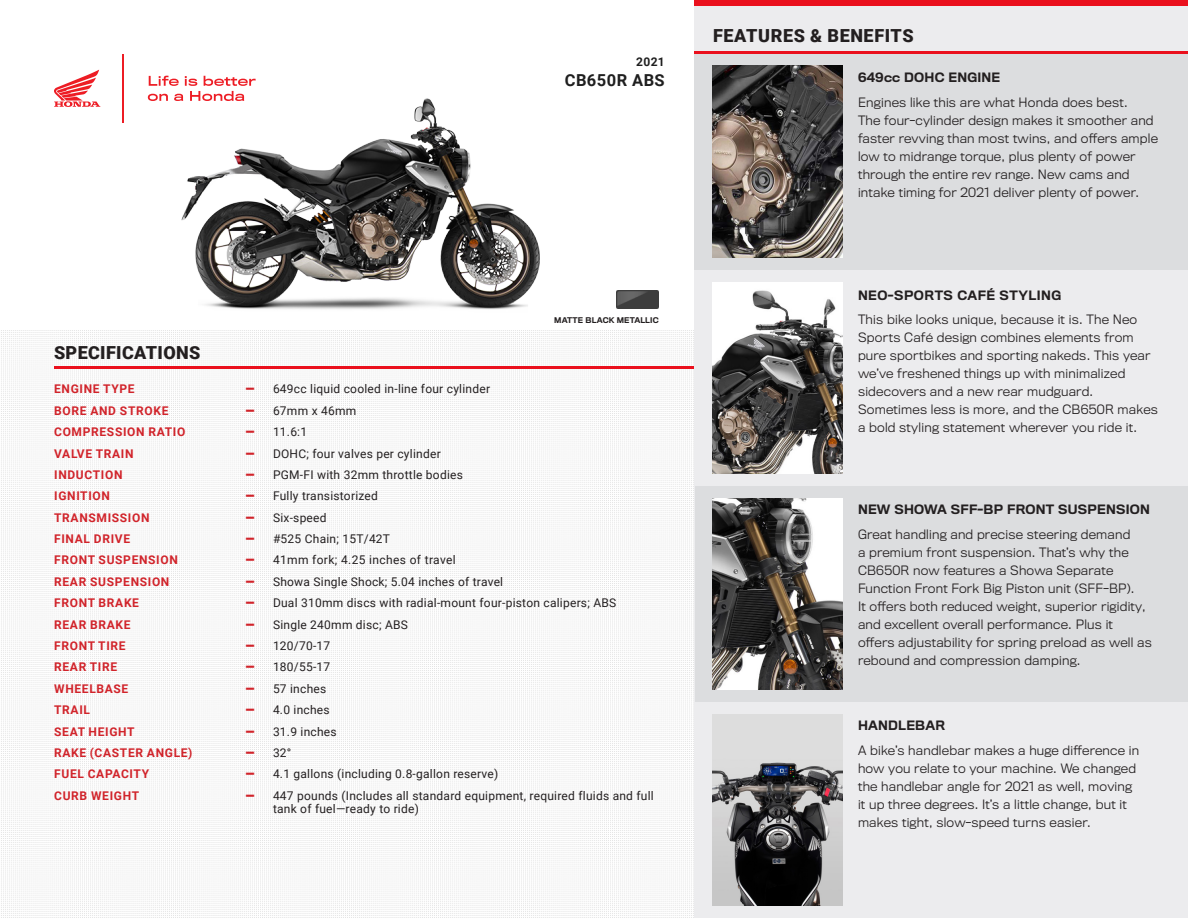
<style>
.page{position:relative;width:1188px;height:918px;background:#fff}
.page>*{position:absolute;margin:0;border:0;box-sizing:border-box;transform-origin:0 0}
.t1{font:900 18px "Roboto";letter-spacing:.02em;color:#231f20}
.t2{font:700 16.5px "Roboto";letter-spacing:.025em;color:#1f1f1f}
.FeatureBody{font:300 12px/18px "Titling Gothic FB";letter-spacing:.02em;color:#231f20}
.SPEC_LIST{font:12px/13.5px "Roboto";letter-spacing:.02em;color:#231f20}
.SPEC_LIST-2{font:700 12px "Roboto";letter-spacing:.055em;color:#d1232a}
.Feature_Headline{font:500 12px "Titling Gothic FB";letter-spacing:.02em;color:#231f20}
.Feature_Headline-2{font:500 12px "Titling Gothic FB";letter-spacing:.04em;color:#231f20}
.t3{font:700 12px "Roboto";color:#1f1f1f}
.t4{font:500 7.35px "Titling Gothic FB";letter-spacing:.02em;color:#231f20}
.s1{font-weight:700;font-size:18px;color:#d1232a}
</style>
<div class="page">
<img style="left:181px;top:98px;width:359px;height:212px">
<hr style="left:54px;top:366px;width:641px;height:3px;background:#ea101d">
<div style="left:695px;top:6px;width:493px;height:912px;background:#ececee"></div>
<div style="left:695px;top:0;width:493px;height:6px;background:#ea101d"></div>
<div style="left:695px;top:54px;width:493px;height:216px;background:#dcdddf"></div>
<div style="left:695px;top:486px;width:493px;height:216px;background:#dcdddf"></div>
<img style="left:713px;top:66px;width:130px;height:192px">
<img style="left:713px;top:282px;width:130px;height:192px">
<img style="left:713px;top:714px;width:130px;height:191px">
<img style="left:713px;top:498px;width:130px;height:192px">
<hr style="left:695px;top:51px;width:493px;height:3px;background:#ea101d">
<svg style="left:54px;top:70px;width:46px;height:37px"></svg>
<svg style="left:148px;top:76px;width:108px;height:25px"></svg>
<hr style="left:122px;top:54px;width:2px;height:69px;background:#ed1c24">
<img style="left:617px;top:291px;width:42px;height:18px">
<p class="t3" style="left:636px;top:54px;width:30px">2021</p>
<p class="t2" style="left:565px;top:69px;width:101px">CB650R ABS</p>
<p class="t1" style="left:54px;top:340px;width:148px">SPECIFICATIONS</p>
<p class="t4" style="left:554px;top:315px;width:106px">MATTE BLACK METALLIC</p>
<p class="SPEC_LIST-2" style="left:54px;top:381px;width:82px">ENGINE TYPE</p>
<p class="SPEC_LIST" style="left:246px;top:382px;width:246px"><span class="s1">—</span> 649cc liquid cooled in-line four cylinder</p>
<p class="SPEC_LIST-2" style="left:54px;top:402px;width:116px">BORE AND STROKE</p>
<p class="SPEC_LIST" style="left:246px;top:403px;width:112px"><span class="s1">—</span> 67mm x 46mm</p>
<p class="SPEC_LIST-2" style="left:54px;top:424px;width:133px">COMPRESSION RATIO</p>
<p class="SPEC_LIST" style="left:246px;top:425px;width:63px"><span class="s1">—</span> 11.6:1</p>
<p class="SPEC_LIST-2" style="left:54px;top:445px;width:81px">VALVE TRAIN</p>
<p class="SPEC_LIST" style="left:246px;top:446px;width:197px"><span class="s1">—</span> DOHC; four valves per cylinder</p>
<p class="SPEC_LIST-2" style="left:54px;top:466px;width:70px">INDUCTION</p>
<p class="SPEC_LIST" style="left:246px;top:467px;width:219px"><span class="s1">—</span> PGM-FI with 32mm throttle bodies</p>
<p class="SPEC_LIST-2" style="left:54px;top:488px;width:57px">IGNITION</p>
<p class="SPEC_LIST" style="left:246px;top:489px;width:134px"><span class="s1">—</span> Fully transistorized</p>
<p class="SPEC_LIST-2" style="left:54px;top:509px;width:97px">TRANSMISSION</p>
<p class="SPEC_LIST" style="left:246px;top:510px;width:83px"><span class="s1">—</span> Six-speed</p>
<p class="SPEC_LIST-2" style="left:54px;top:530px;width:77px">FINAL DRIVE</p>
<p class="SPEC_LIST" style="left:246px;top:532px;width:146px"><span class="s1">—</span> #525 Chain; 15T/42T</p>
<p class="SPEC_LIST-2" style="left:54px;top:552px;width:125px">FRONT SUSPENSION</p>
<p class="SPEC_LIST" style="left:246px;top:553px;width:212px"><span class="s1">—</span> 41mm fork; 4.25 inches of travel</p>
<p class="SPEC_LIST-2" style="left:54px;top:573px;width:117px">REAR SUSPENSION</p>
<p class="SPEC_LIST" style="left:246px;top:574px;width:259px"><span class="s1">—</span> Showa Single Shock; 5.04 inches of travel</p>
<p class="SPEC_LIST-2" style="left:54px;top:595px;width:86px">FRONT BRAKE</p>
<p class="SPEC_LIST" style="left:246px;top:596px;width:372px"><span class="s1">—</span> Dual 310mm discs with radial-mount four-piston calipers; ABS</p>
<p class="SPEC_LIST-2" style="left:54px;top:616px;width:78px">REAR BRAKE</p>
<p class="SPEC_LIST" style="left:246px;top:617px;width:164px"><span class="s1">—</span> Single 240mm disc; ABS</p>
<p class="SPEC_LIST-2" style="left:54px;top:637px;width:73px">FRONT TIRE</p>
<p class="SPEC_LIST" style="left:246px;top:639px;width:86px"><span class="s1">—</span> 120/70-17</p>
<p class="SPEC_LIST-2" style="left:54px;top:659px;width:64px">REAR TIRE</p>
<p class="SPEC_LIST" style="left:246px;top:660px;width:86px"><span class="s1">—</span> 180/55-17</p>
<p class="SPEC_LIST-2" style="left:54px;top:680px;width:76px">WHEELBASE</p>
<p class="SPEC_LIST" style="left:246px;top:681px;width:82px"><span class="s1">—</span> 57 inches</p>
<p class="SPEC_LIST-2" style="left:54px;top:702px;width:37px">TRAIL</p>
<p class="SPEC_LIST" style="left:246px;top:703px;width:86px"><span class="s1">—</span> 4.0 inches</p>
<p class="SPEC_LIST-2" style="left:54px;top:723px;width:82px">SEAT HEIGHT</p>
<p class="SPEC_LIST" style="left:246px;top:724px;width:93px"><span class="s1">—</span> 31.9 inches</p>
<p class="SPEC_LIST-2" style="left:54px;top:744px;width:140px">RAKE (CASTER ANGLE)</p>
<p class="SPEC_LIST" style="left:246px;top:745px;width:47px"><span class="s1">—</span> 32°</p>
<p class="SPEC_LIST-2" style="left:54px;top:766px;width:96px">FUEL CAPACITY</p>
<p class="SPEC_LIST" style="left:246px;top:767px;width:254px"><span class="s1">—</span> 4.1 gallons (including 0.8-gallon reserve)</p>
<p class="SPEC_LIST-2" style="left:54px;top:787px;width:86px">CURB WEIGHT</p>
<p class="SPEC_LIST" style="left:273px;top:788px;width:382px;text-indent:-27px"><span class="s1">—</span> 447 pounds (Includes all standard equipment, required fluids and full tank of fuel—ready to ride)</p>
<p class="t1" style="left:713px;top:23px;width:202px">FEATURES &amp; BENEFITS</p>
<p class="Feature_Headline" style="left:858px;top:70px;width:144px">649cc DOHC ENGINE</p>
<p class="FeatureBody" style="left:858px;top:93px;width:302px">Engines like this are what Honda does best.<br>The four-cylinder design makes it smoother and faster revving than most twins, and offers ample low to midrange torque, plus plenty of power through the entire rev range. New cams and intake timing for 2021 deliver plenty of power.</p>
<p class="Feature_Headline-2" style="left:858px;top:288px;width:205px">NEO-SPORTS CAFÉ STYLING</p>
<p class="FeatureBody" style="left:858px;top:311px;width:301px">This bike looks unique, because it is. The Neo Sports Café design combines elements from pure sportbikes and sporting nakeds. This year we’ve freshened things up with minimalized sidecovers and a new rear mudguard.<br>Sometimes less is more, and the CB650R makes a bold styling statement wherever you ride it.</p>
<p class="Feature_Headline" style="left:858px;top:502px;width:293px">NEW SHOWA SFF-BP FRONT SUSPENSION</p>
<p class="FeatureBody" style="left:858px;top:525px;width:295px">Great handling and precise steering demand<br>a premium front suspension. That’s why the CB650R now features a Showa Separate Function Front Fork Big Piston unit (SFF-BP).<br>It offers both reduced weight, superior rigidity, and excellent overall performance. Plus it offers adjustability for spring preload as well as rebound and compression damping.</p>
<p class="Feature_Headline" style="left:858px;top:718px;width:89px">HANDLEBAR</p>
<p class="FeatureBody" style="left:858px;top:742px;width:283px">A bike’s handlebar makes a huge difference in how you relate to your machine. We changed the handlebar angle for 2021 as well, moving it up three degrees. It’s a little change, but it makes tight, slow-speed turns easier.</p>
</div>
